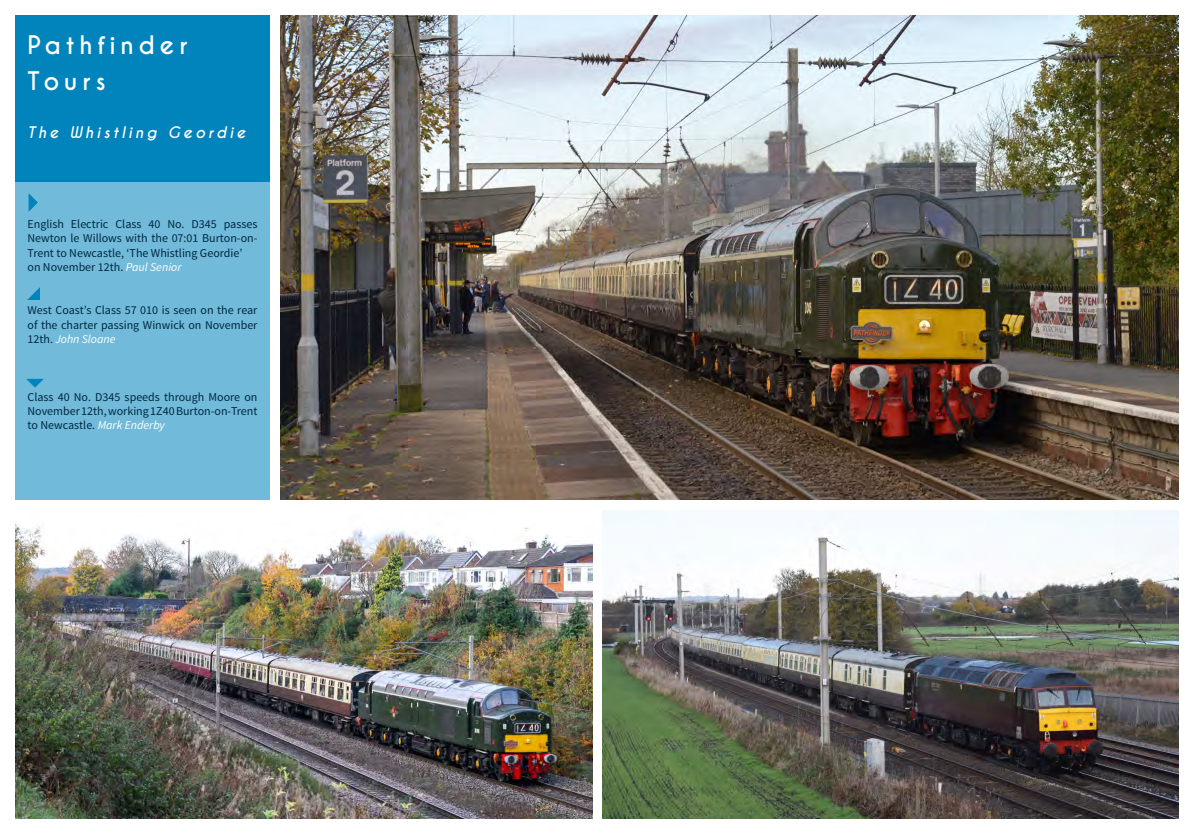
<style>
.page{position:relative;width:1194px;height:834px;background:#fff}
.page>*{position:absolute;margin:0;border:0;box-sizing:border-box;transform-origin:0 0}
.t1{font:700 24px/36px "Caviar Dreams";letter-spacing:.2em;color:#fff}
.t2{font:italic 700 15px "Caviar Dreams";letter-spacing:.2em;color:#fff}
.t3{font:12px/14.4px "Source Sans Pro";color:#002841;text-align:justify}
.s1{font-style:italic;color:#fff}
</style>
<div class="page">
<div style="left:15px;top:182px;width:255px;height:318px;background:#71bad9"></div>
<img style="left:602px;top:510px;width:576px;height:309px">
<img style="left:15px;top:523px;width:577px;height:296px">
<svg style="left:26px;top:379px;width:18px;height:9px"></svg>
<svg style="left:29px;top:194px;width:8px;height:17px"></svg>
<svg style="left:28px;top:288px;width:12px;height:12px"></svg>
<img style="left:280px;top:15px;width:899px;height:485px">
<div style="left:15px;top:102px;width:255px;height:80px;background:#0084bb"></div>
<div style="left:15px;top:15px;width:255px;height:87px;background:#0084bb"></div>
<h1 class="t1" style="left:28px;top:28px;width:162px">Pathfinder<br>Tours</h1>
<p class="t2" style="left:28px;top:123px;width:220px">The Whistling Geordie</p>
<p class="t3" style="left:28px;top:217px;width:232px;text-align:left">English Electric Class 40 No. D345 passes Newton le Willows with the 07:01 Burton-on-Trent to Newcastle, ‘The Whistling Geordie’ on November 12th. <span class="s1">Paul Senior</span></p>
<p class="t3" style="left:28px;top:303px;width:231px">West Coast’s Class 57 010 is seen on the rear of the charter passing Winwick on November 12th. <span class="s1">John Sloane</span></p>
<p class="t3" style="left:28px;top:390px;width:232px">Class 40 No. D345 speeds through Moore on November 12th, working 1Z40 Burton-on-Trent to Newcastle. <span class="s1">Mark Enderby</span></p>
</div>
